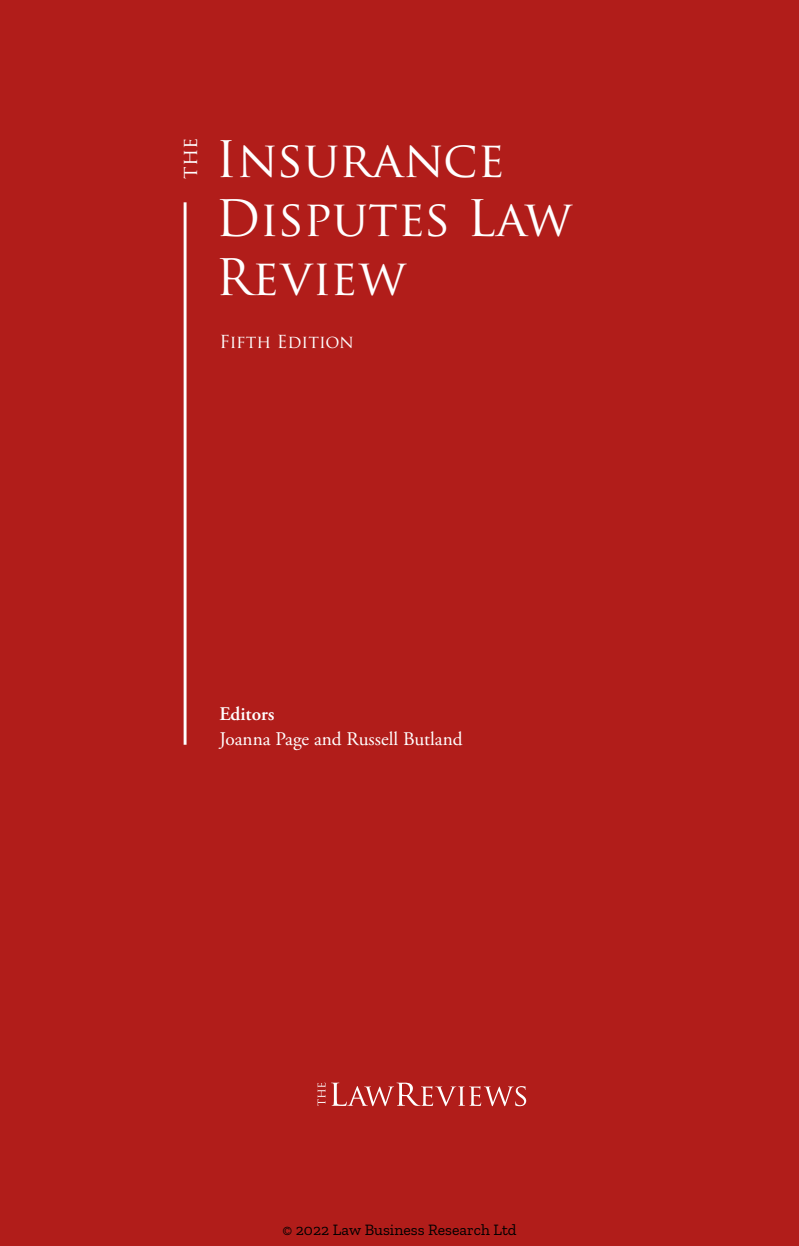
<style>
.page{position:relative;width:799px;height:1246px;background:#fff}
.page>*{position:absolute;margin:0;border:0;box-sizing:border-box;transform-origin:0 0}
.t1{font:49px/58.8px "Trajan Pro";color:#fff}
.t2{font:20.47px "Trajan Pro";color:#fff}
.t3{font:19.25px "Adobe Garamond Pro";color:#fff}
.t4{font:600 19.25px "Adobe Garamond Pro";color:#fff}
.t5{font:17.5px "Trajan Pro";color:#fff}
.t6{font:15.75px "Zilla Slab";color:#000}
</style>
<div class="page">
<div style="left:0;top:0;width:799px;height:1245px;background:#b11d1a"></div>
<hr style="left:184px;top:202px;width:2px;height:542px;background:#fff">
<svg style="left:331px;top:1082px;width:195px;height:23px"></svg>
<svg style="left:317px;top:1082px;width:8px;height:23px"></svg>
<p class="t2" style="left:177px;top:179px;width:43px;rotate:-90deg">the</p>
<h1 class="t1" style="left:215px;top:129px;width:358px">Insurance<br>Disputes Law<br>Review</h1>
<p class="t5" style="left:219px;top:331px;width:136px">Fifth Edition</p>
<p class="t4" style="left:219px;top:702px;width:57px">Editors</p>
<p class="t3" style="left:219px;top:727px;width:245px">Joanna Page and Russell Butland</p>
<p class="t6" style="left:282px;top:1220px;width:236px">© 2022 Law Business Research Ltd</p>
</div>
